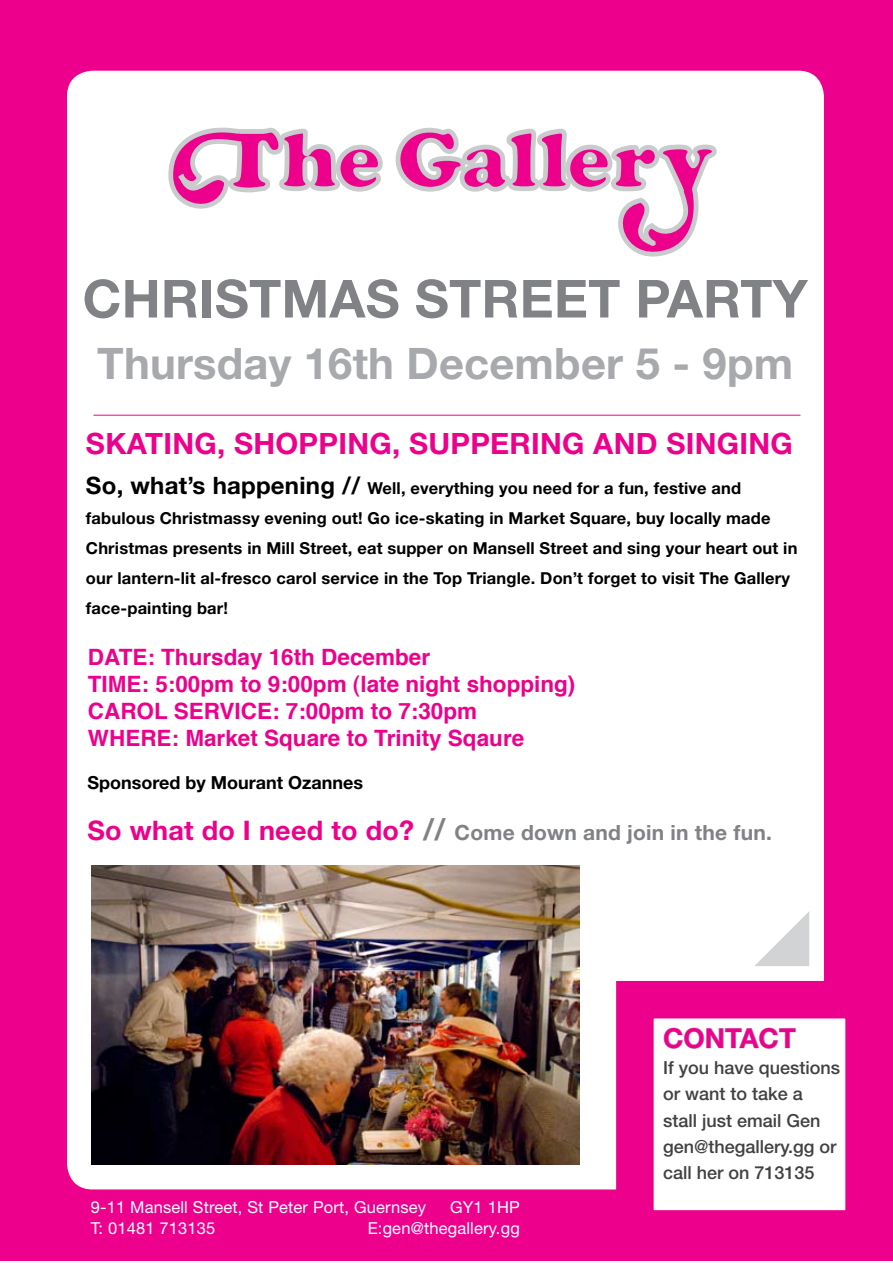
<style>
.page{position:relative;width:893px;height:1263px;background:#fff}
.page>*{position:absolute;margin:0;border:0;box-sizing:border-box;transform-origin:0 0}
.t1{font:700 52.5px "Helvetica Neue";letter-spacing:.005em;color:#808285}
.t2{font:700 43.5px "Helvetica Neue";letter-spacing:.005em;color:#a7a9ac}
.t3{font:700 29.4px "Helvetica Neue";letter-spacing:.01em;color:#ec008c}
.t4{font:700 27.45px "Helvetica Neue";color:#ec008c}
.t5{font:700 22.5px/27px "Helvetica";color:#ec008c}
.t6{font:700 21px "Helvetica Neue";letter-spacing:.01em;color:#808285}
.t7{font:500 18px/26.2px "Helvetica Neue";color:#414142}
.t8{font:700 18px "Helvetica Neue";color:#000}
.t9{font:700 16.5px/30px "Helvetica Neue";letter-spacing:.01em;color:#000}
.t10{font:16.5px "Helvetica Neue";letter-spacing:.01em;color:#fff}
.s1{font-size:24px}
.s2{font-size:27px;color:#ec008c}
.s3{font-size:30px}
</style>
<div class="page">
<div style="left:0;top:0;width:893px;height:1260px;background:#ec008c"></div>
<div style="left:67px;top:71px;width:757px;height:1118px;background:#fff;border-radius:26px"></div>
<div style="left:635px;top:1000px;width:229px;height:229px;background:#fff"></div>
<div style="left:616px;top:981px;width:267px;height:267px;border:38px solid #ec008c"></div>
<svg style="left:663px;top:1027px;width:133px;height:22px"></svg>
<svg style="left:170px;top:127px;width:213px;height:82px"></svg>
<svg style="left:395px;top:127px;width:322px;height:129px"></svg>
<hr style="left:93px;top:415px;width:707px;height:1px;background:#ec008c">
<svg style="left:755px;top:912px;width:54px;height:54px"></svg>
<img style="left:92px;top:865px;width:487px;height:299px">
<h1 class="t1" style="left:83px;top:266px;width:727px">CHRISTMAS STREET PARTY</h1>
<h2 class="t2" style="left:97px;top:337px;width:697px">Thursday 16th December 5 - 9pm</h2>
<h3 class="t3" style="left:86px;top:425px;width:708px">SKATING, SHOPPING, SUPPERING AND SINGING</h3>
<p class="t9" style="left:86px;top:473px;width:713px"><span class="s1">So, what’s happening //</span> Well, everything you need for a fun, festive and fabulous Christmassy evening out! Go ice-skating in Market Square, buy locally made Christmas presents in Mill Street, eat supper on Mansell Street and sing your heart out in our lantern-lit al-fresco carol service in the Top Triangle. Don’t forget to visit The Gallery face-painting bar!</p>
<h3 class="t5" style="left:88px;top:644px;width:489px">DATE: Thursday 16th December<br>TIME: 5:00pm to 9:00pm (late night shopping)<br>CAROL SERVICE: 7:00pm to 7:30pm<br>WHERE: Market Square to Trinity Sqaure</h3>
<p class="t8" style="left:87px;top:771px;width:277px">Sponsored by Mourant Ozannes</p>
<p class="t6" style="left:87px;top:820px;width:686px"><span class="s2">So what do I need to do?</span> <span class="s3">//</span> Come down and join in the fun.</p>
<p class="t10" style="left:91px;top:1198px;width:337px">9-11 Mansell Street, St Peter Port, Guernsey</p>
<p class="t10" style="left:450px;top:1198px;width:71px">GY1 1HP</p>
<p class="t10" style="left:91px;top:1219px;width:126px">T: 01481 713135</p>
<p class="t10" style="left:368px;top:1219px;width:154px">E:gen@thegallery.gg</p>
<h3 class="t4" style="left:663px;top:1021px;width:134px">CONTACT</h3>
<p class="t7" style="left:663px;top:1054px;width:179px">If you have questions or want to take a stall just email Gen gen@thegallery.gg or call her on 713135</p>
</div>
